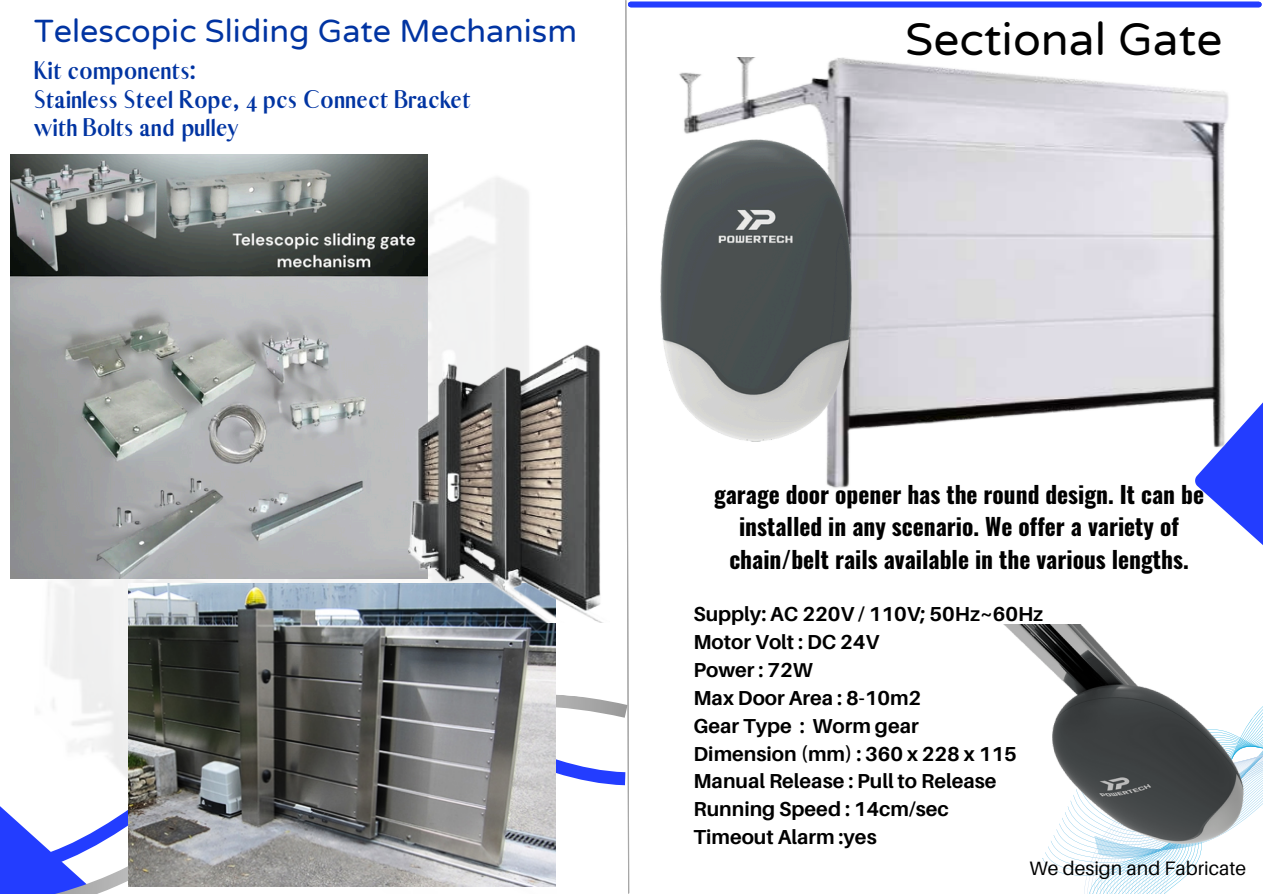
<style>
.page{position:relative;width:1263px;height:894px;background:#fff}
.page>*{position:absolute;margin:0;border:0;box-sizing:border-box;transform-origin:0 0}
.t1{font:45.9px "Varela Round";color:#000}
.t2{font:32.4px "Varela Round";color:#0134a2}
.t3{font:700 24.45px/28.3px "Abiah";color:#0134a2}
.t4{font:700 23.4px/32.5px "Oswald";color:#000;text-align:center}
.t5{font:700 20.25px/27.9px "Aileron";color:#000}
.t6{font:19.5px "Aileron";color:#000}
</style>
<div class="page">
<svg style="left:1082px;top:402px;width:181px;height:474px"></svg>
<svg style="left:1084px;top:610px;width:179px;height:283px"></svg>
<img style="left:679px;top:57px;width:561px;height:450px">
<img style="left:1003px;top:624px;width:260px;height:223px">
<img style="left:660px;top:131px;width:227px;height:318px">
<img style="left:34px;top:165px;width:495px;height:492px">
<svg style="left:625px;top:0;width:5px;height:675px"></svg>
<svg style="left:0;top:806px;width:24px;height:87px;background:#3e55ff"></svg>
<div style="left:631px;top:2px;width:628px;height:5px;background:#233dff"></div>
<svg style="left:33px;top:657px;width:595px;height:236px"></svg>
<img style="left:128px;top:583px;width:428px;height:302px">
<img style="left:10px;top:155px;width:417px;height:423px">
<img style="left:408px;top:341px;width:193px;height:281px">
<h3 class="t2" style="left:34px;top:12px;width:544px">Telescopic Sliding Gate Mechanism</h3>
<p class="t3" style="left:34px;top:57px;width:438px">Kit components:<br>Stainless Steel Rope, 4 pcs Connect Bracket with Bolts and pulley</p>
<p class="t1" style="left:905px;top:13px;width:319px">Sectional Gate</p>
<p class="t4" style="left:714px;top:477px;width:492px">garage door opener has the round design. It can be installed in any scenario. We offer a variety of chain/belt rails available in the various lengths.</p>
<p class="t5" style="left:693px;top:599px;width:351px">Supply: AC 220V / 110V; 50Hz~60Hz<br>Motor Volt : DC 24V<br>Power : 72W<br>Max Door Area : 8-10m2<br>Gear Type : Worm gear<br>Dimension (mm) : 360 x 228 x 115<br>Manual Release : Pull to Release<br>Running Speed : 14cm/sec<br>Timeout Alarm :yes</p>
<p class="t6" style="left:1029px;top:855px;width:218px">We design and Fabricate</p>
</div>
